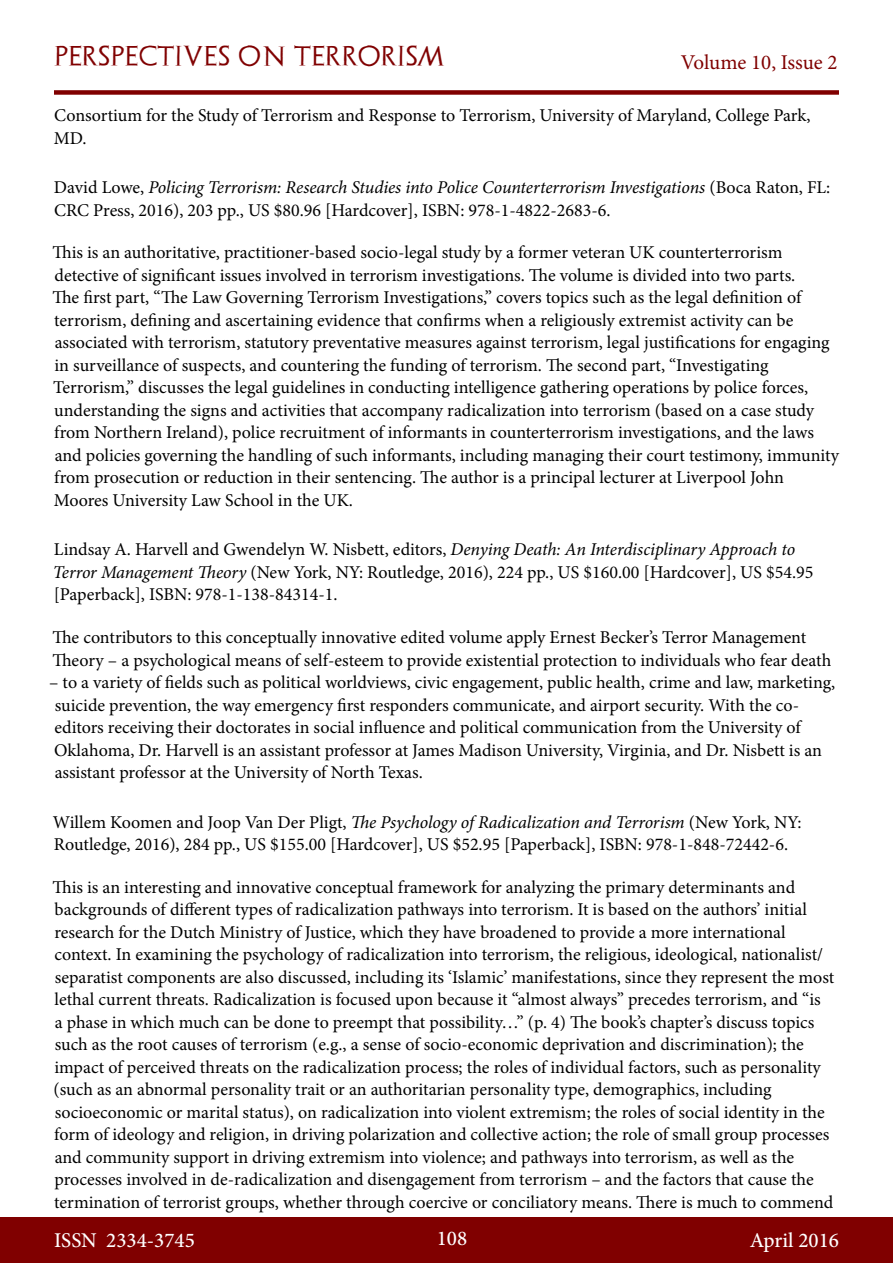
<style>
.page{position:relative;width:893px;height:1263px;background:#fff}
.page>*{position:absolute;margin:0;border:0;box-sizing:border-box;transform-origin:0 0}
.t1{font:500 21px "Minion Pro";color:#fff}
.t2{font:21px "Archeologicaps";letter-spacing:.045em;color:#800000}
.t3{font:21px "Minion Pro";letter-spacing:-.005em;color:#800000}
.t4{font:18px/22.5px "Minion Pro";color:#000}
.s1{font-style:italic}
</style>
<div class="page">
<div style="left:0;top:1217px;width:893px;height:46px;background:#800000"></div>
<div style="left:54px;top:90px;width:785px;height:5px;background:#800000"></div>
<p class="t2" style="left:54px;top:43px;width:392px">PERSPECTIVES ON TERRORISM</p>
<p class="t3" style="left:681px;top:48px;width:158px">Volume 10, Issue 2</p>
<p class="t4" style="left:54px;top:104px;width:758px">Consortium for the Study of Terrorism and Response to Terrorism, University of Maryland, College Park,<br>MD.</p>
<p class="t4" style="left:54px;top:176px;width:778px">David Lowe, <span class="s1">Policing Terrorism: Research Studies into Police Counterterrorism Investigations</span> (Boca Raton, FL:<br>CRC Press, 2016), 203 pp., US $80.96 [Hardcover], ISBN: 978-1-4822-2683-6.</p>
<p class="t4" style="left:52px;top:241px;width:788px">This is an authoritative, practitioner-based socio-legal study by a former veteran UK counterterrorism detective of significant issues involved in terrorism investigations. The volume is divided into two parts.<br>The first part, “The Law Governing Terrorism Investigations,” covers topics such as the legal definition of terrorism, defining and ascertaining evidence that confirms when a religiously extremist activity can be associated with terrorism, statutory preventative measures against terrorism, legal justifications for engaging in surveillance of suspects, and countering the funding of terrorism. The second part, “Investigating Terrorism,” discusses the legal guidelines in conducting intelligence gathering operations by police forces, understanding the signs and activities that accompany radicalization into terrorism (based on a case study from Northern Ireland), police recruitment of informants in counterterrorism investigations, and the laws and policies governing the handling of such informants, including managing their court testimony, immunity from prosecution or reduction in their sentencing. The author is a principal lecturer at Liverpool John Moores University Law School in the UK.</p>
<p class="t4" style="left:53px;top:538px;width:762px">Lindsay A. Harvell and Gwendelyn W. Nisbett, editors, <span class="s1">Denying Death: An Interdisciplinary Approach to<br>Terror Management Theory</span> (New York, NY: Routledge, 2016), 224 pp., US $160.00 [Hardcover], US $54.95 [Paperback], ISBN: 978-1-138-84314-1.</p>
<p class="t4" style="left:52px;top:626px;width:780px">The contributors to this conceptually innovative edited volume apply Ernest Becker’s Terror Management<br>Theory – a psychological means of self-esteem to provide existential protection to individuals who fear death</p>
<p class="t4" style="left:49px;top:671px;width:788px">– to a variety of fields such as political worldviews, civic engagement, public health, crime and law, marketing, suicide prevention, the way emergency first responders communicate, and airport security. With the co&shy;editors receiving their doctorates in social influence and political communication from the University of Oklahoma, Dr. Harvell is an assistant professor at James Madison University, Virginia, and Dr. Nisbett is an assistant professor at the University of North Texas.</p>
<p class="t4" style="left:53px;top:811px;width:750px">Willem Koomen and Joop Van Der Pligt, <span class="s1">The Psychology of Radicalization and Terrorism</span> (New York, NY:<br>Routledge, 2016), 284 pp., US $155.00 [Hardcover], US $52.95 [Paperback], ISBN: 978-1-848-72442-6.</p>
<p class="t4" style="left:52px;top:876px;width:783px">This is an interesting and innovative conceptual framework for analyzing the primary determinants and backgrounds of different types of radicalization pathways into terrorism. It is based on the authors’ initial research for the Dutch Ministry of Justice, which they have broadened to provide a more international context. In examining the psychology of radicalization into terrorism, the religious, ideological, nationalist/ separatist components are also discussed, including its ‘Islamic’ manifestations, since they represent the most lethal current threats. Radicalization is focused upon because it “almost always” precedes terrorism, and “is<br>a phase in which much can be done to preempt that possibility…” (p. 4) The book’s chapter’s discuss topics such as the root causes of terrorism (e.g., a sense of socio-economic deprivation and discrimination); the impact of perceived threats on the radicalization process; the roles of individual factors, such as personality (such as an abnormal personality trait or an authoritarian personality type, demographics, including socioeconomic or marital status), on radicalization into violent extremism; the roles of social identity in the form of ideology and religion, in driving polarization and collective action; the role of small group processes and community support in driving extremism into violence; and pathways into terrorism, as well as the processes involved in de-radicalization and disengagement from terrorism – and the factors that cause the termination of terrorist groups, whether through coercive or conciliatory means. There is much to commend</p>
<p class="t1" style="left:54px;top:1226px;width:142px">ISSN 2334-3745</p>
<p class="t1" style="left:437px;top:1224px;width:32px">108</p>
<p class="t1" style="left:750px;top:1226px;width:91px">April 2016</p>
</div>
